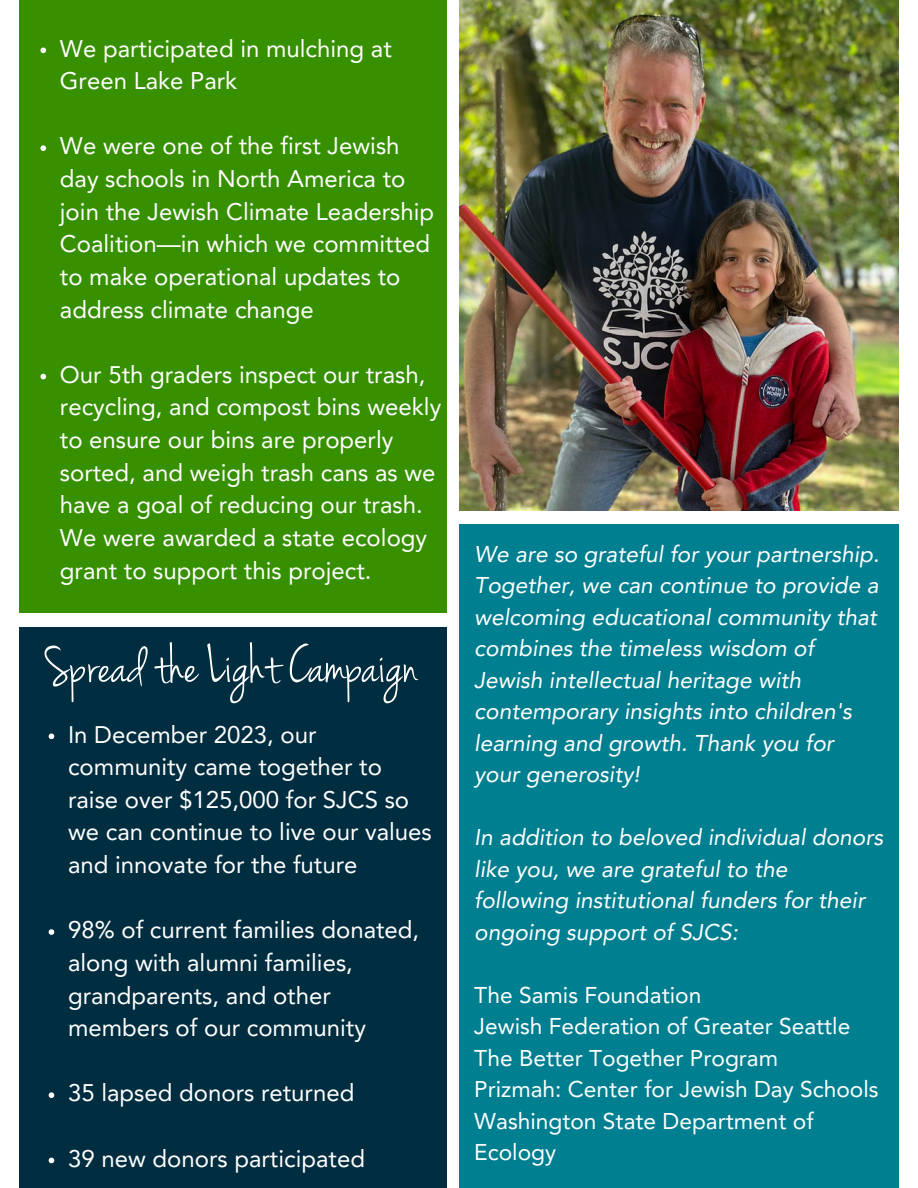
<style>
.page{position:relative;width:918px;height:1188px;background:#fff}
.page>*{position:absolute;margin:0;border:0;box-sizing:border-box;transform-origin:0 0}
.t1{font:55.2px "Jenna Sue Pro";color:#fff}
.t2{font:24px/32.7px "Avenir LT Pro";color:#fff}
.t3{font:italic 22.8px/31.5px "Avenir LT Pro";color:#fff}
.t4{font:22.8px "Avenir LT Pro";color:#fff}
</style>
<div class="page">
<div style="left:19px;top:0;width:428px;height:613px;background:#379000"></div>
<img style="left:459px;top:0;width:440px;height:511px">
<svg style="left:40px;top:48px;width:6px;height:5px"></svg>
<svg style="left:40px;top:145px;width:6px;height:6px"></svg>
<svg style="left:40px;top:374px;width:6px;height:5px"></svg>
<div style="left:19px;top:627px;width:428px;height:561px;background:#002d3f"></div>
<svg style="left:49px;top:734px;width:5px;height:5px"></svg>
<svg style="left:49px;top:929px;width:5px;height:6px"></svg>
<svg style="left:49px;top:1092px;width:5px;height:6px"></svg>
<svg style="left:49px;top:1158px;width:5px;height:5px"></svg>
<div style="left:459px;top:525px;width:440px;height:663px;background:#007f90"></div>
<p class="t2" style="left:60px;top:34px;width:333px">We participated in mulching at<br>Green Lake Park</p>
<p class="t2" style="left:60px;top:132px;width:376px">We were one of the first Jewish day schools in North America to join the Jewish Climate Leadership<br>Coalition—in which we committed to make operational updates to address climate change</p>
<p class="t2" style="left:60px;top:360px;width:383px">Our 5th graders inspect our trash, recycling, and compost bins weekly to ensure our bins are properly sorted, and weigh trash cans as we have a goal of reducing our trash.<br>We were awarded a state ecology grant to support this project.</p>
<p class="t1" style="left:45px;top:641px;width:374px">Spread the Light Campaign</p>
<p class="t2" style="left:68px;top:720px;width:365px">In December 2023, our community came together to raise over $125,000 for SJCS so we can continue to live our values and innovate for the future</p>
<p class="t2" style="left:68px;top:916px;width:353px">98% of current families donated, along with alumni families, grandparents, and other members of our community</p>
<p class="t2" style="left:68px;top:1079px;width:288px">35 lapsed donors returned</p>
<p class="t2" style="left:68px;top:1144px;width:298px">39 new donors participated</p>
<p class="t3" style="left:474px;top:540px;width:407px">We are so grateful for your partnership.<br>Together, we can continue to provide a welcoming educational community that combines the timeless wisdom of Jewish intellectual heritage with contemporary insights into children's learning and growth. Thank you for your generosity!</p>
<p class="t3" style="left:474px;top:824px;width:410px">In addition to beloved individual donors like you, we are grateful to the following institutional funders for their ongoing support of SJCS:</p>
<p class="t4" style="left:474px;top:986px;width:229px">The Samis Foundation</p>
<p class="t4" style="left:474px;top:1017px;width:378px">Jewish Federation of Greater Seattle</p>
<p class="t4" style="left:474px;top:1049px;width:305px">The Better Together Program</p>
<p class="t4" style="left:474px;top:1080px;width:406px">Prizmah: Center for Jewish Day Schools</p>
<p class="t4" style="left:474px;top:1112px;width:341px">Washington State Department of</p>
<p class="t4" style="left:474px;top:1143px;width:83px">Ecology</p>
</div>
